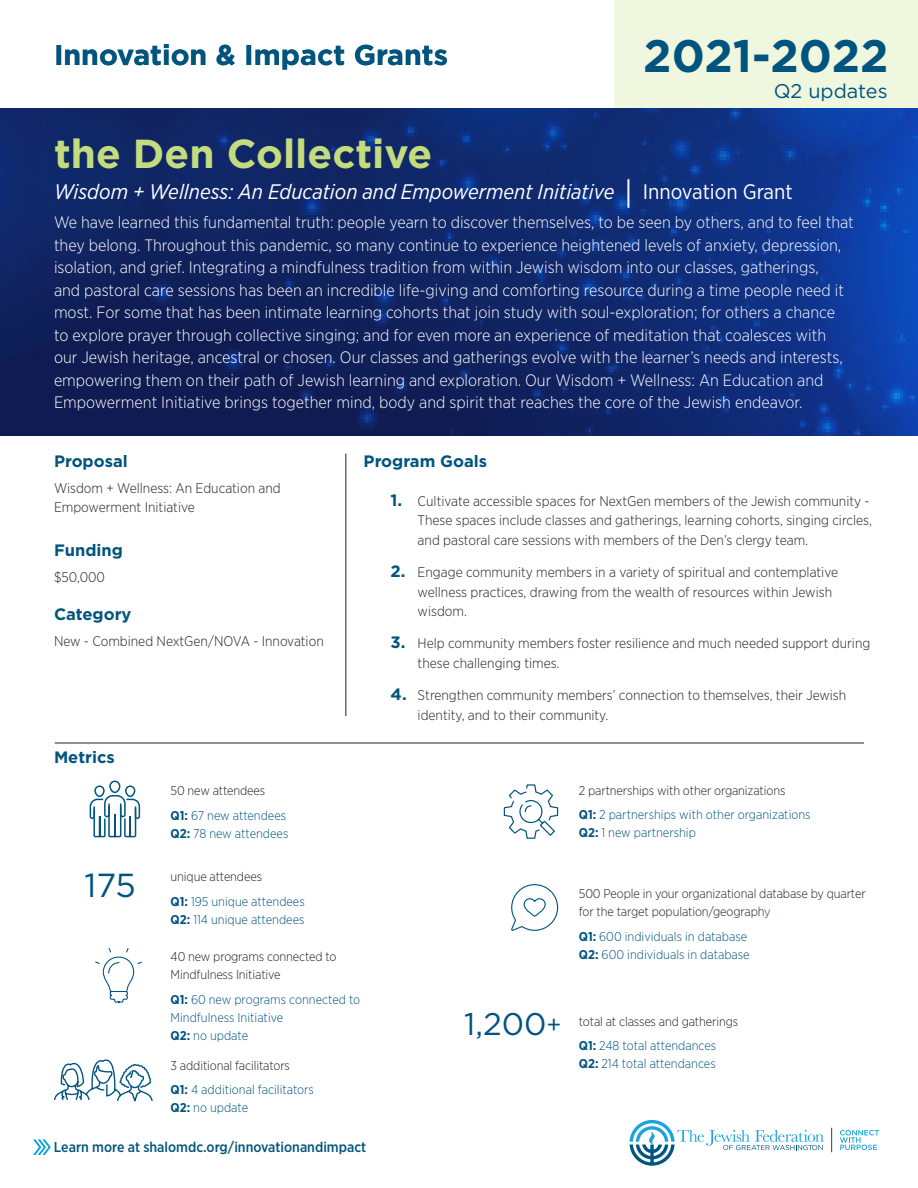
<style>
.page{position:relative;width:918px;height:1188px;background:#fff}
.page>*{position:absolute;margin:0;border:0;box-sizing:border-box;transform-origin:0 0}
.t1{font:700 45.6px "Gotham";color:#00547d}
.t2{font:700 40.5px "Gotham";color:#c4dc7d}
.t3{font:33.3px "Gotham";color:#00547d}
.t4{font:31.35px "Gotham";color:#00547d}
.t5{font:700 28.5px "Gotham";color:#00547d}
.t6{font:italic 21px "Gotham Narrow";color:#fff}
.t7{font:19.8px "Gotham";color:#005480}
.t8{font:300 16.5px/22.5px "Gotham Narrow";color:#fff}
.t9{font:700 16.5px "Gotham";color:#00547d}
.t10{font:500 14.25px "Gotham Narrow";color:#00547d}
.t11{font:300 13.95px/19.2px "Gotham Narrow";color:#231f20}
.t12{font:300 12.75px/24.8px "Gotham Narrow";letter-spacing:-.01em;color:#231f20}
.t13{font:300 12.75px/18px "Gotham Narrow";color:#00547d}
.s1{font-style:normal;font-size:31.5px}
.s2{font-style:normal}
.s3{font-family:"Gotham";font-weight:700;font-size:16.5px;color:#00547d}
.s4{font-weight:700;color:#00547d}
.s5{color:#00547d}
.s6{font-weight:700}
.s7{color:#231f20}
.s8{font-size:24px}
</style>
<div class="page">
<svg style="left:0;top:108px;width:918px;height:327px;background:#0f296f"></svg>
<svg style="left:33px;top:1139px;width:18px;height:16px"></svg>
<svg style="left:630px;top:1120px;width:194px;height:46px"></svg>
<svg style="left:840px;top:1130px;width:39px;height:20px"></svg>
<svg style="left:831px;top:1128px;width:1px;height:24px"></svg>
<hr style="left:55px;top:743px;width:809px;height:1px;background:#231f20">
<svg style="left:90px;top:781px;width:50px;height:56px"></svg>
<svg style="left:95px;top:948px;width:47px;height:55px"></svg>
<svg style="left:54px;top:1059px;width:99px;height:43px"></svg>
<svg style="left:511px;top:884px;width:48px;height:47px"></svg>
<svg style="left:503px;top:784px;width:56px;height:55px"></svg>
<hr style="left:346px;top:454px;width:1px;height:262px;background:#231f20">
<div style="left:615px;top:0;width:303px;height:108px;background:#f0f7df"></div>
<h3 class="t5" style="left:54px;top:43px;width:396px">Innovation &amp; Impact Grants</h3>
<h1 class="t1" style="left:643px;top:36px;width:247px">2021-2022</h1>
<p class="t7" style="left:774px;top:82px;width:115px">Q2 updates</p>
<h2 class="t2" style="left:54px;top:135px;width:380px">the Den Collective</h2>
<p class="t6" style="left:54px;top:182px;width:740px">Wisdom + Wellness: An Education and Empowerment Initiative <span class="s1">|</span> <span class="s2">Innovation Grant</span></p>
<p class="t8" style="left:54px;top:212px;width:801px">We have learned this fundamental truth: people yearn to discover themselves, to be seen by others, and to feel that they belong. Throughout this pandemic, so many continue to experience heightened levels of anxiety, depression, isolation, and grief. Integrating a mindfulness tradition from within Jewish wisdom into our classes, gatherings,<br>and pastoral care sessions has been an incredible life-giving and comforting resource during a time people need it most. For some that has been intimate learning cohorts that join study with soul-exploration; for others a chance<br>to explore prayer through collective singing; and for even more an experience of meditation that coalesces with<br>our Jewish heritage, ancestral or chosen. Our classes and gatherings evolve with the learner’s needs and interests, empowering them on their path of Jewish learning and exploration. Our Wisdom + Wellness: An Education and Empowerment Initiative brings together mind, body and spirit that reaches the core of the Jewish endeavor.</p>
<p class="t9" style="left:54px;top:454px;width:75px">Proposal</p>
<p class="t11" style="left:54px;top:479px;width:228px">Wisdom + Wellness: An Education and<br>Empowerment Initiative</p>
<p class="t9" style="left:54px;top:543px;width:70px">Funding</p>
<p class="t11" style="left:54px;top:568px;width:53px">$50,000</p>
<p class="t9" style="left:54px;top:606px;width:79px">Category</p>
<p class="t11" style="left:54px;top:632px;width:271px">New - Combined NextGen/NOVA - Innovation</p>
<p class="t9" style="left:54px;top:750px;width:62px">Metrics</p>
<p class="t9" style="left:364px;top:454px;width:125px">Program Goals</p>
<p class="t11" style="left:418px;top:492px;width:456px;text-indent:-27px"><span class="s3">1.</span> Cultivate accessible spaces for NextGen members of the Jewish community -<br>These spaces include classes and gatherings, learning cohorts, singing circles, and pastoral care sessions with members of the Den’s clergy team.</p>
<p class="t11" style="left:418px;top:564px;width:422px;text-indent:-27px"><span class="s3">2.</span> Engage community members in a variety of spiritual and contemplative wellness practices, drawing from the wealth of resources within Jewish wisdom.</p>
<p class="t11" style="left:418px;top:635px;width:454px;text-indent:-27px"><span class="s3">3.</span> Help community members foster resilience and much needed support during these challenging times.</p>
<p class="t11" style="left:418px;top:687px;width:430px;text-indent:-27px"><span class="s3">4.</span> Strengthen community members’ connection to themselves, their Jewish identity, and to their community.</p>
<h3 class="t3" style="left:85px;top:871px;width:53px">175</h3>
<p class="t12" style="left:171px;top:779px;width:117px">50 new attendees<br><span class="s4">Q1:</span> <span class="s5">67 new attendees</span></p>
<p class="t13" style="left:171px;top:825px;width:119px"><span class="s6">Q2:</span> 78 new attendees</p>
<p class="t13" style="left:171px;top:865px;width:136px;line-height:24.8px"><span class="s7">unique attendees<br></span><span class="s6">Q1:</span> 195 unique attendees</p>
<p class="t13" style="left:171px;top:911px;width:135px"><span class="s6">Q2:</span> 114 unique attendees</p>
<p class="t12" style="left:171px;top:949px;width:167px;line-height:18px">40 new programs connected to<br>Mindfulness Initiative</p>
<p class="t13" style="left:171px;top:991px;width:191px"><span class="s6">Q1:</span> 60 new programs connected to<br>Mindfulness Initiative<br><span class="s6">Q2:</span> no update</p>
<p class="t12" style="left:171px;top:1054px;width:145px">3 additional facilitators<br><span class="s4">Q1:</span> <span class="s5">4 additional facilitators</span></p>
<p class="t13" style="left:171px;top:1100px;width:79px"><span class="s6">Q2:</span> no update</p>
<p class="t10" style="left:54px;top:1141px;width:314px">Learn more at shalomdc.org/innovationandimpact</p>
<p class="t12" style="left:579px;top:778px;width:233px">2 partnerships with other organizations<br><span class="s4">Q1:</span> <span class="s5">2 partnerships with other organizations</span></p>
<p class="t13" style="left:579px;top:825px;width:119px"><span class="s6">Q2:</span> 1 new partnership</p>
<p class="t12" style="left:579px;top:886px;width:288px;line-height:18px">500 People in your organizational database by quarter for the target population/geograph<span class="s5">y</span></p>
<p class="t13" style="left:579px;top:928px;width:172px"><span class="s6">Q1:</span> 600 individuals in database<br><span class="s6">Q2:</span> 600 individuals in database</p>
<h3 class="t4" style="left:464px;top:1010px;width:99px">1,200<span class="s8">+</span></h3>
<p class="t12" style="left:579px;top:1009px;width:161px">total at classes and gatherings<br><span class="s4">Q1:</span> <span class="s5">248 total attendances</span></p>
<p class="t13" style="left:579px;top:1056px;width:138px"><span class="s6">Q2:</span> 214 total attendances</p>
</div>
